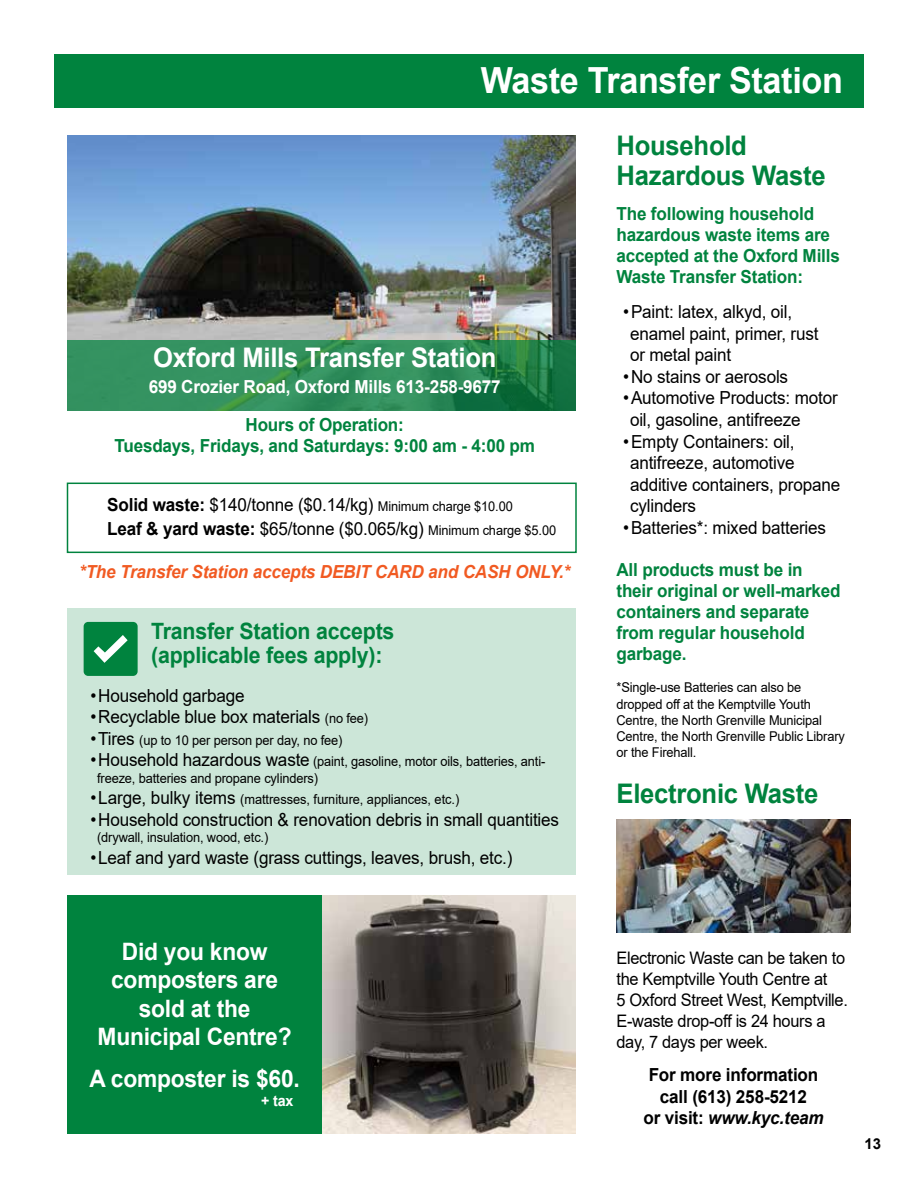
<style>
.page{position:relative;width:918px;height:1188px;background:#fff}
.page>*{position:absolute;margin:0;border:0;box-sizing:border-box;transform-origin:0 0}
.t1{font:700 36px "Arial";letter-spacing:-.01em;color:#fff;scale:.95 1}
.t2{font:700 27px/30px "Arial";letter-spacing:-.01em;color:#00833e;scale:.95 1}
.t3{font:700 27px "Arial";letter-spacing:-.01em;color:#fff;scale:.95 1}
.t4{font:700 24px/28.5px "Arial";letter-spacing:-.01em;color:#fff;text-align:center;scale:.95 1}
.t5{font:700 22.5px/24px "Arial";letter-spacing:-.01em;color:#00833e;scale:.95 1}
.t6{font:18px/21.6px "Arial";letter-spacing:-.01em;color:#000;scale:.95 1}
.t7{font:700 18px/21px "Arial";letter-spacing:-.01em;color:#00833e;scale:.95 1}
.t8{font:700 18px/21.6px "Arial";letter-spacing:-.01em;color:#000;text-align:center;scale:.95 1}
.t9{font:italic 700 18px "Arial";letter-spacing:-.01em;color:#f15a22;scale:.95 1}
.t10{font:700 18px "Arial";letter-spacing:-.01em;color:#fff;scale:.95 1}
.t11{font:17.25px/21px "Arial";letter-spacing:-.02em;color:#000;scale:.95 1}
.t12{font:700 15px "Arial";color:#fff;scale:.95 1}
.t13{font:700 15px "Arial";color:#000}
.t14{font:13.5px/16.2px "Arial";letter-spacing:-.01em;color:#000;scale:.95 1}
.s1{font-weight:700}
.s2{font-size:13.5px}
.s3{font-size:18px}
.s4{font-style:italic}
</style>
<div class="page">
<div style="left:54px;top:54px;width:810px;height:54px;background:#00833e"></div>
<img style="left:68px;top:136px;width:508px;height:204px">
<div style="left:68px;top:609px;width:508px;height:266px;background:#cce6d8"></div>
<svg style="left:68px;top:340px;width:508px;height:71px;background:#2d8b58"></svg>
<svg style="left:66px;top:482px;width:511px;height:72px"></svg>
<img style="left:616px;top:819px;width:234px;height:113px">
<img style="left:322px;top:896px;width:254px;height:238px">
<div style="left:68px;top:896px;width:254px;height:238px;background:#00833e"></div>
<svg style="left:84px;top:622px;width:54px;height:54px;background:#1c9053"></svg>
<h1 class="t1" style="left:481px;top:55px;width:383px">Waste Transfer Station</h1>
<h2 class="t3" style="left:153px;top:339px;width:363px">Oxford Mills Transfer Station</h2>
<p class="t10" style="left:149px;top:374px;width:372px">699 Crozier Road, Oxford Mills 613-258-9677</p>
<p class="t7" style="left:114px;top:414px;width:444px;text-align:center">Hours of Operation:<br>Tuesdays, Fridays, and Saturdays: 9:00 am - 4:00 pm</p>
<p class="t6" style="left:107px;top:493px;width:474px;line-height:24px"><span class="s1">Solid waste:</span> $140/tonne ($0.14/kg) <span class="s2">Minimum charge $10.00<br></span><span class="s1">Leaf &amp; yard waste:</span> $65/tonne ($0.065/kg) <span class="s2">Minimum charge $5.00</span></p>
<p class="t9" style="left:79px;top:560px;width:518px">*The Transfer Station accepts DEBIT CARD and CASH ONLY.*</p>
<p class="t5" style="left:151px;top:619px;width:258px">Transfer Station accepts (applicable fees apply):</p>
<p class="t6" style="left:90px;top:684px;width:164px">•Household garbage</p>
<p class="t6" style="left:90px;top:706px;width:294px">•Recyclable blue box materials <span class="s2">(no fee)</span></p>
<p class="t14" style="left:90px;top:732px;width:267px"><span class="s3">•Tires</span> (up to 10 per person per day, no fee)</p>
<p class="t14" style="left:97px;top:753px;width:473px;text-indent:-7px"><span class="s3">•Household hazardous waste</span> (paint, gasoline, motor oils, batteries, anti&shy;freeze, batteries and propane cylinders)</p>
<p class="t14" style="left:90px;top:791px;width:390px"><span class="s3">•Large, bulky items</span> (mattresses, furniture, appliances, etc.)</p>
<p class="t6" style="left:90px;top:809px;width:495px">•Household construction &amp; renovation debris in small quantities</p>
<p class="t14" style="left:97px;top:829px;width:182px">(drywall, insulation, wood, etc.)</p>
<p class="t6" style="left:90px;top:846px;width:446px">•Leaf and yard waste (grass cuttings, leaves, brush, etc.)</p>
<h2 class="t2" style="left:616px;top:131px;width:222px">Household<br>Hazardous Waste</h2>
<p class="t7" style="left:616px;top:203px;width:237px">The following household hazardous waste items are accepted at the Oxford Mills<br>Waste Transfer Station:</p>
<p class="t6" style="left:630px;top:301px;width:200px;text-indent:-7px">•Paint: latex, alkyd, oil, enamel paint, primer, rust or metal paint</p>
<p class="t6" style="left:623px;top:366px;width:175px">•No stains or aerosols</p>
<p class="t6" style="left:630px;top:387px;width:220px;text-indent:-7px">•Automotive Products: motor oil, gasoline, antifreeze</p>
<p class="t6" style="left:630px;top:430px;width:223px;text-indent:-7px">•Empty Containers: oil, antifreeze, automotive additive containers, propane cylinders</p>
<p class="t6" style="left:623px;top:517px;width:215px">•Batteries*: mixed batteries</p>
<p class="t7" style="left:616px;top:559px;width:238px">All products must be in their original or well-marked containers and separate from regular household garbage.</p>
<p class="t14" style="left:616px;top:679px;width:242px">*Single-use Batteries can also be dropped off at the Kemptville Youth Centre, the North Grenville Municipal Centre, the North Grenville Public Library or the Firehall.</p>
<h2 class="t2" style="left:616px;top:779px;width:214px">Electronic Waste</h2>
<h3 class="t4" style="left:98px;top:938px;width:206px">Did you know composters are sold at the<br>Municipal Centre?</h3>
<h3 class="t4" style="left:89px;top:1065px;width:223px">A composter is $60.</h3>
<p class="t12" style="left:261px;top:1090px;width:36px">+ tax</p>
<p class="t11" style="left:616px;top:947px;width:245px">Electronic Waste can be taken to the Kemptville Youth Centre at<br>5 Oxford Street West, Kemptville.<br>E-waste drop-off is 24 hours a day, 7 days per week.</p>
<p class="t8" style="left:643px;top:1064px;width:191px">For more information call (613) 258-5212<br>or visit: <span class="s4">www.kyc.team</span></p>
<p class="t13" style="left:865px;top:1133px;width:18px">13</p>
</div>
